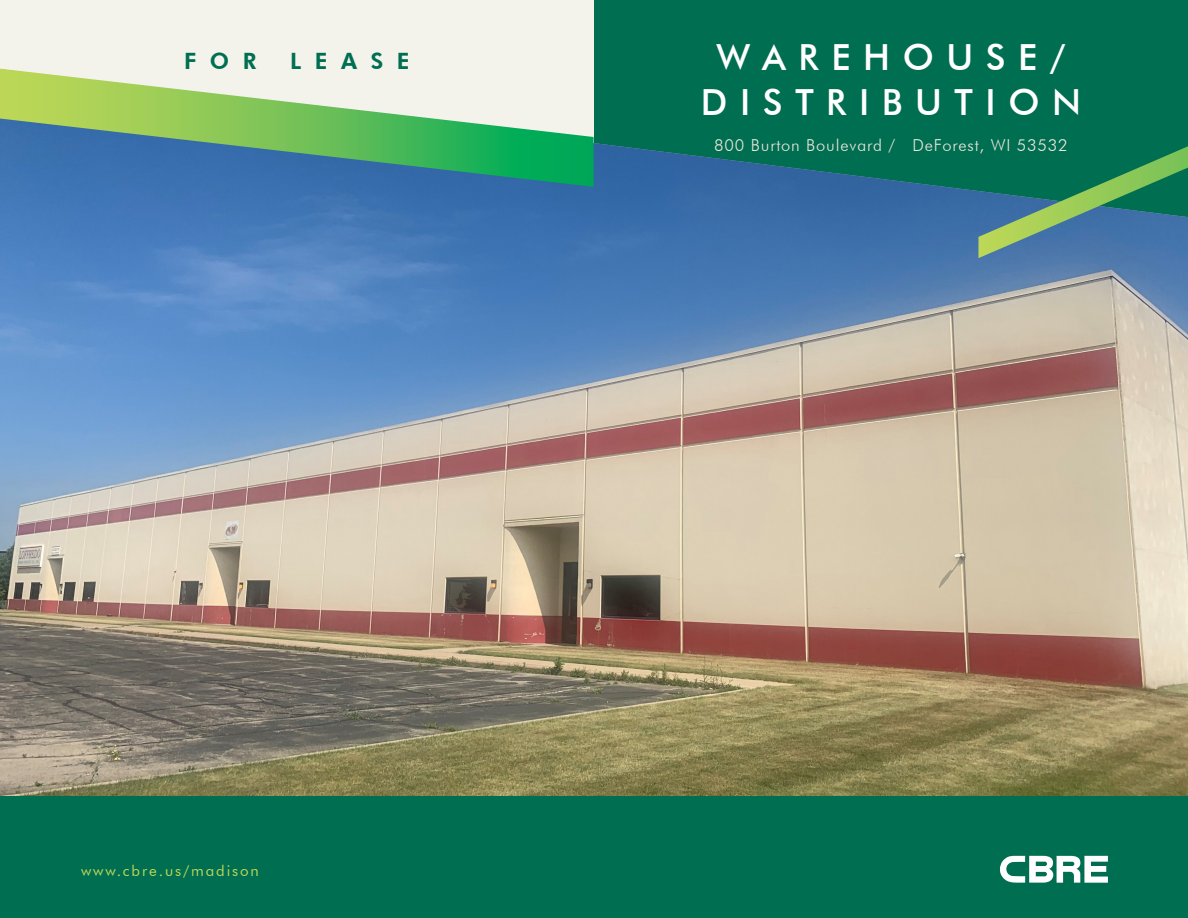
<style>
.page{position:relative;width:1188px;height:918px;background:#fff}
.page>*{position:absolute;margin:0;border:0;box-sizing:border-box;transform-origin:0 0}
.Main_Title{font:500 36px "Futura BT";letter-spacing:.35em;color:#fff}
.t1{font:800 22.5px "Futura BT";letter-spacing:.6em;color:#006e51}
.Address{font:300 16.5px "Futura BT";letter-spacing:.05em;color:#ede8dd}
.t2{font:15px "Futura BT";letter-spacing:.125em;color:#bed856}
</style>
<div class="page">
<div style="left:594px;top:0;width:594px;height:69px;background:#006e51"></div>
<div style="left:0;top:0;width:594px;height:208px;background:#f3f3eb"></div>
<img style="left:0;top:69px;width:1188px;height:727px">
<div style="left:0;top:796px;width:1188px;height:122px;background:#006e51"></div>
<svg style="left:1000px;top:856px;width:108px;height:27px"></svg>
<svg style="left:0;top:69px;width:594px;height:118px"></svg>
<svg style="left:978px;top:146px;width:210px;height:112px"></svg>
<p class="t1" style="left:184px;top:47px;width:74px">FOR</p>
<p class="t1" style="left:290px;top:47px;width:121px">LEASE</p>
<p class="t2" style="left:81px;top:862px;width:179px">www.cbre.us/madison</p>
<p class="Main_Title" style="left:716px;top:35px;width:351px">WAREHOUSE/</p>
<p class="Main_Title" style="left:701px;top:80px;width:382px">DISTRIBUTION</p>
<p class="Address" style="left:714px;top:135px;width:355px">800 Burton Boulevard / DeForest, WI 53532</p>
</div>
